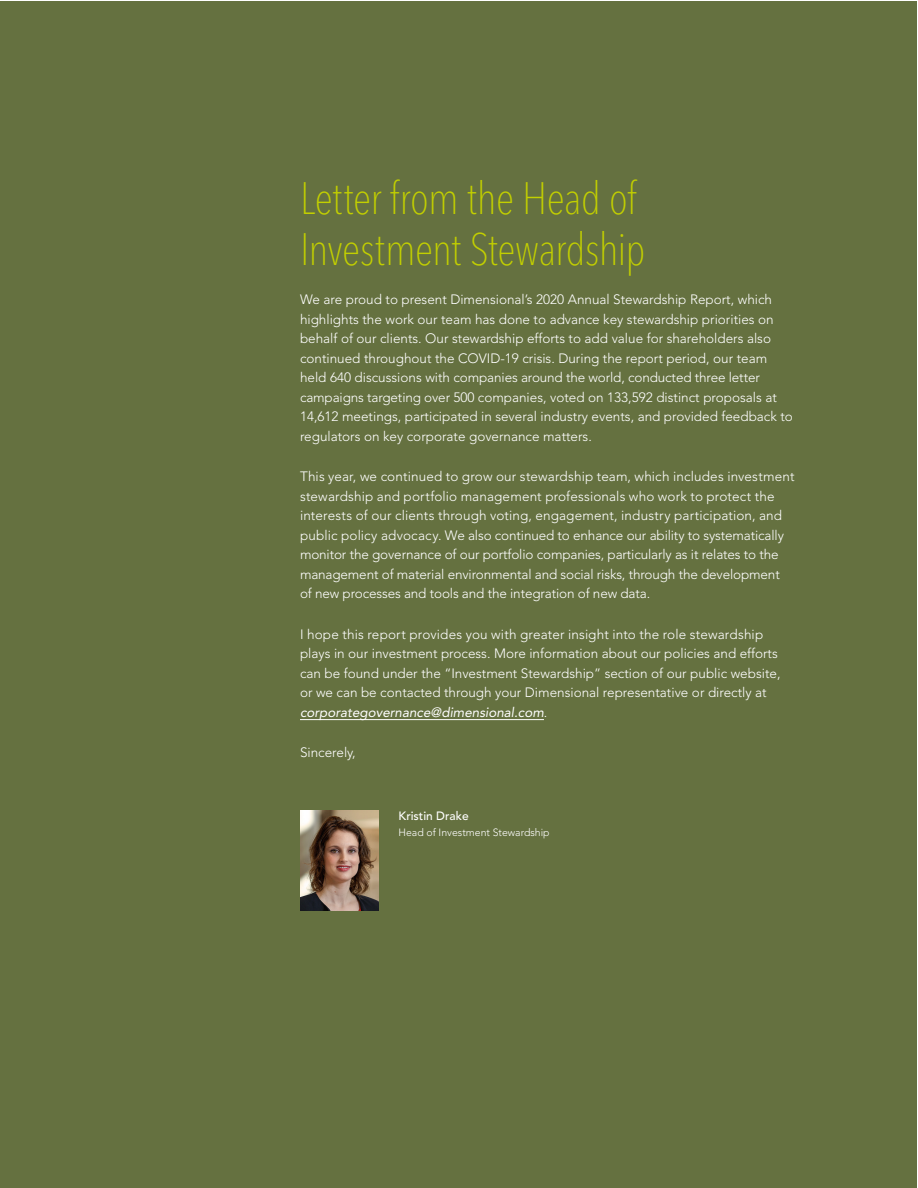
<style>
.page{position:relative;width:918px;height:1188px;background:#fff}
.page>*{position:absolute;margin:0;border:0;box-sizing:border-box;transform-origin:0 0}
.Body_Copy{font:100 condensed 45px/51px "Avenir Next LT Pro";letter-spacing:-.015em;color:#c2cf00}
.Body_Copy-2{font:300 13.5px/19.5px "Avenir LT Std";color:#fff}
.Body_Intro{font:500 12px "Avenir LT Std";color:#fff}
.Body_Intro-2{font:300 10.5px "Avenir LT Std";color:#fff}
.s1{font-weight:400;font-style:italic}
</style>
<div class="page">
<div style="left:1px;top:1px;width:916px;height:1186px;background:#657140"></div>
<hr style="left:300px;top:719px;width:244px;height:1px;background:#fff">
<img style="left:300px;top:811px;width:78px;height:99px">
<p class="Body_Copy" style="left:300px;top:173px;width:347px">Letter from the Head of<br>Investment Stewardship</p>
<p class="Body_Copy-2" style="left:300px;top:290px;width:495px">We are proud to present Dimensional’s 2020 Annual Stewardship Report, which highlights the work our team has done to advance key stewardship priorities on behalf of our clients. Our stewardship efforts to add value for shareholders also continued throughout the COVID-19 crisis. During the report period, our team held 640 discussions with companies around the world, conducted three letter campaigns targeting over 500 companies, voted on 133,592 distinct proposals at 14,612 meetings, participated in several industry events, and provided feedback to regulators on key corporate governance matters.</p>
<p class="Body_Copy-2" style="left:300px;top:467px;width:496px">This year, we continued to grow our stewardship team, which includes investment stewardship and portfolio management professionals who work to protect the interests of our clients through voting, engagement, industry participation, and public policy advocacy. We also continued to enhance our ability to systematically monitor the governance of our portfolio companies, particularly as it relates to the management of material environmental and social risks, through the development of new processes and tools and the integration of new data.</p>
<p class="Body_Copy-2" style="left:300px;top:624px;width:482px">I hope this report provides you with greater insight into the role stewardship plays in our investment process. More information about our policies and efforts can be found under the “Investment Stewardship” section of our public website, or we can be contacted through your Dimensional representative or directly at <span class="s1">corporategovernance@dimensional.com</span>.</p>
<p class="Body_Copy-2" style="left:300px;top:743px;width:57px">Sincerely,</p>
<p class="Body_Intro" style="left:399px;top:809px;width:72px">Kristin Drake</p>
<p class="Body_Intro-2" style="left:399px;top:827px;width:153px">Head of Investment Stewardship</p>
</div>
